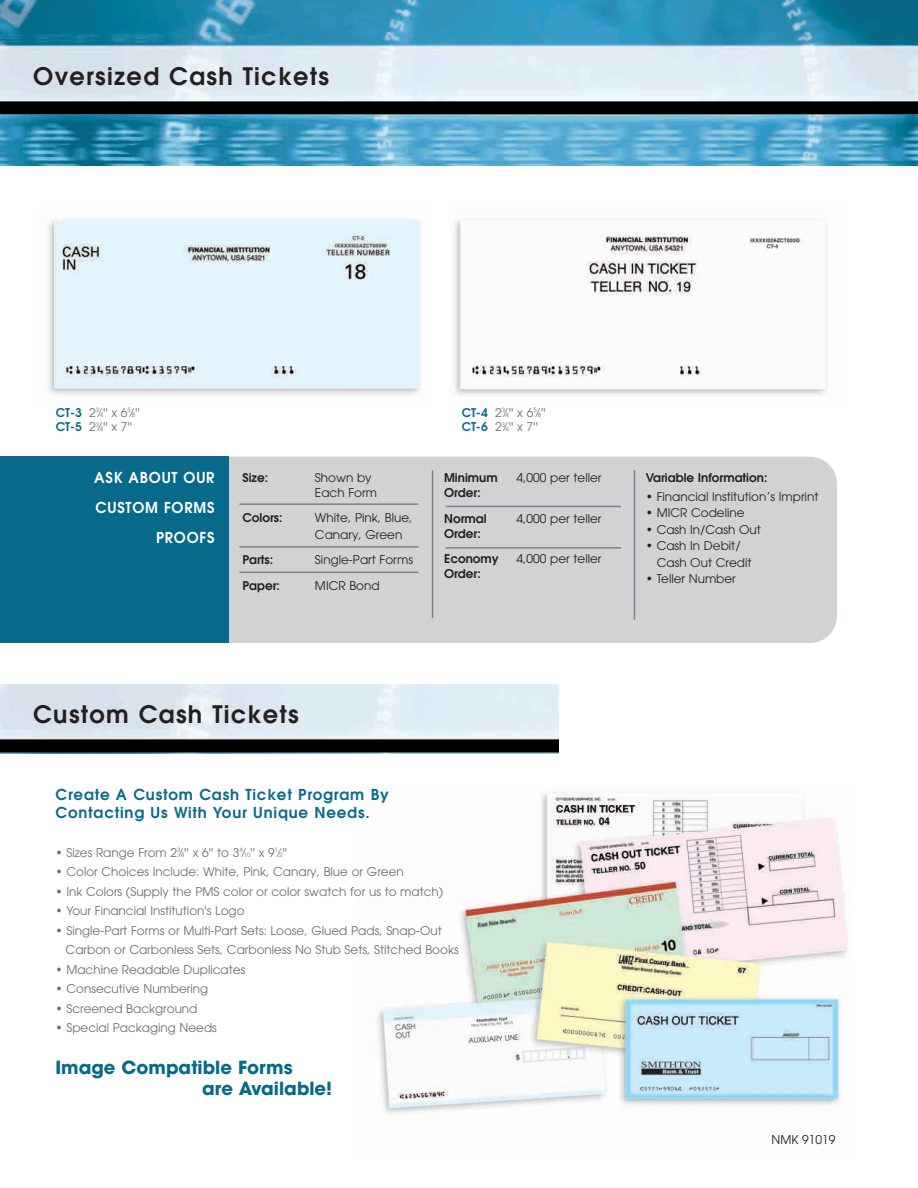
<style>
.page{position:relative;width:918px;height:1188px;background:#fff}
.page>*{position:absolute;margin:0;border:0;box-sizing:border-box;transform-origin:0 0}
.t1{font:600 24px "Avant Garde";letter-spacing:.055em;color:#231f20}
.t2{font:700 18px/21px "Avant Garde";color:#076a8a}
.t3{font:600 15px/18px "Avant Garde";letter-spacing:.055em;color:#076a8a}
.t4{font:600 15px/30px "Avant Garde";letter-spacing:.055em;color:#fff;text-align:right;scale:.95 1}
.t5{font:12px/14.4px "Avant Garde";color:#6c6d70}
.t6{font:12px/16.5px "Avant Garde";color:#231f20}
.t7{font:600 12px/25.5px "Avant Garde";color:#231f20}
.s1{font-weight:600;color:#076a8a}
.s2{font-size:6px}
</style>
<div class="page">
<img style="left:377px;top:792px;width:471px;height:322px">
<img style="left:0;top:0;width:918px;height:166px">
<img style="left:0;top:685px;width:559px;height:68px">
<img style="left:48px;top:217px;width:373px;height:178px">
<img style="left:454px;top:219px;width:373px;height:176px">
<div style="left:85px;top:457px;width:752px;height:186px;background:#d1d2d4;border-radius:27px"></div>
<hr style="left:432px;top:470px;width:1px;height:148px;background:#808285">
<hr style="left:239px;top:503px;width:179px;height:2px;background:#808285">
<hr style="left:239px;top:546px;width:179px;height:2px;background:#808285">
<hr style="left:239px;top:572px;width:179px;height:1px;background:#808285">
<hr style="left:446px;top:506px;width:175px;height:1px;background:#808285">
<hr style="left:446px;top:547px;width:175px;height:2px;background:#808285">
<div style="left:0;top:457px;width:230px;height:186px;background:#076a8a"></div>
<hr style="left:634px;top:470px;width:1px;height:150px;background:#808285">
<h1 class="t1" style="left:33px;top:67px;width:297px">Oversized Cash Tickets</h1>
<p class="t5" style="left:56px;top:406px;width:86px"><span class="s1">CT-3</span> 2<sup>3</sup>⁄<span class="s2">4</span>'' x 6<sup>5</sup>⁄<span class="s2">8</span>''<br><span class="s1">CT-5</span> 2<sup>3</sup>⁄<span class="s2">4</span>'' x 7''</p>
<p class="t5" style="left:462px;top:406px;width:86px"><span class="s1">CT-4</span> 2<sup>3</sup>⁄<span class="s2">4</span>'' x 6<sup>5</sup>⁄<span class="s2">8</span>''<br><span class="s1">CT-6</span> 2<sup>3</sup>⁄<span class="s2">4</span>'' x 7''</p>
<p class="t4" style="left:94px;top:464px;width:128px">ASK ABOUT OUR<br>CUSTOM FORMS<br>PROOFS</p>
<p class="t7" style="left:242px;top:466px;width:27px">Size:</p>
<p class="t6" style="left:315px;top:472px;width:64px;line-height:14.4px">Shown by<br>Each Form</p>
<p class="t7" style="left:242px;top:506px;width:42px">Colors:</p>
<p class="t6" style="left:315px;top:510px;width:99px">White, Pink, Blue,<br>Canary, Green</p>
<p class="t7" style="left:242px;top:548px;width:32px">Parts:</p>
<p class="t6" style="left:315px;top:552px;width:100px">Single-Part Forms</p>
<p class="t7" style="left:242px;top:573px;width:39px">Paper:</p>
<p class="t6" style="left:315px;top:578px;width:66px">MICR Bond</p>
<p class="t7" style="left:444px;top:466px;width:55px">Minimum</p>
<p class="t6" style="left:517px;top:471px;width:86px">4,000 per teller</p>
<p class="t7" style="left:444px;top:481px;width:44px">Order:<br>Normal</p>
<p class="t6" style="left:517px;top:511px;width:86px">4,000 per teller</p>
<p class="t7" style="left:444px;top:522px;width:56px">Order:<br>Economy</p>
<p class="t7" style="left:444px;top:562px;width:38px">Order:</p>
<p class="t6" style="left:517px;top:552px;width:86px">4,000 per teller</p>
<p class="t7" style="left:646px;top:466px;width:123px">Variable Information:</p>
<p class="t6" style="left:646px;top:489px;width:174px">• Financial Institution’s Imprint</p>
<p class="t6" style="left:646px;top:506px;width:100px">• MICR Codeline</p>
<p class="t6" style="left:646px;top:522px;width:117px">• Cash In/Cash Out</p>
<p class="t6" style="left:657px;top:539px;width:96px;text-indent:-11px">• Cash In Debit/<br>Cash Out Credit</p>
<p class="t6" style="left:646px;top:572px;width:92px">• Teller Number</p>
<h1 class="t1" style="left:33px;top:705px;width:267px">Custom Cash Tickets</h1>
<p class="t3" style="left:56px;top:786px;width:335px">Create A Custom Cash Ticket Program By<br>Contacting Us With Your Unique Needs.</p>
<p class="t5" style="left:56px;top:846px;width:233px">• Sizes Range From 2<sup>3</sup>⁄<span class="s2">4</span>'' x 6'' to 3<sup>4</sup>⁄<span class="s2">10</span>'' x 9<sup>1</sup>⁄<span class="s2">2</span>''</p>
<p class="t5" style="left:56px;top:866px;width:350px">• Color Choices Include: White, Pink, Canary, Blue or Green</p>
<p class="t5" style="left:56px;top:885px;width:389px">• Ink Colors (Supply the PMS color or color swatch for us to match)</p>
<p class="t5" style="left:56px;top:905px;width:191px">• Your Financial Institution's Logo</p>
<p class="t5" style="left:66px;top:922px;width:395px;line-height:19.5px;text-indent:-10px">• Single-Part Forms or Multi-Part Sets: Loose, Glued Pads, Snap-Out<br>Carbon or Carbonless Sets, Carbonless No Stub Sets, Stitched Books</p>
<p class="t5" style="left:55px;top:963px;width:191px">• Machine Readable Duplicates</p>
<p class="t5" style="left:55px;top:983px;width:154px">• Consecutive Numbering</p>
<p class="t5" style="left:55px;top:1002px;width:144px">• Screened Background</p>
<p class="t5" style="left:55px;top:1022px;width:163px">• Special Packaging Needs</p>
<h2 class="t2" style="left:202px;top:1059px;width:132px;text-indent:-147px">Image Compatible Forms<br>are Available!</h2>
<p class="t6" style="left:772px;top:1133px;width:65px">NMK 91019</p>
</div>
